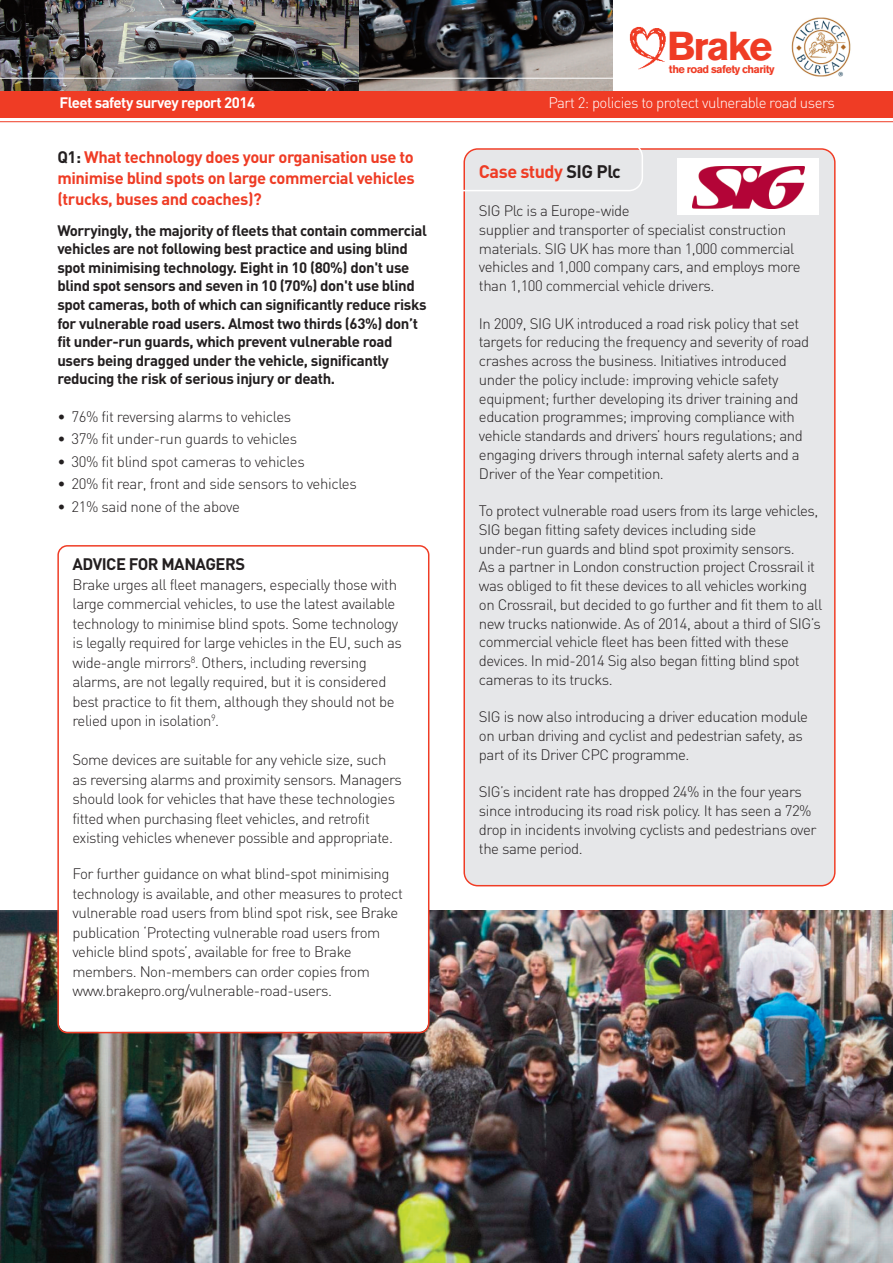
<style>
.page{position:relative;width:893px;height:1263px;background:#fff}
.page>*{position:absolute;margin:0;border:0;box-sizing:border-box;transform-origin:0 0}
.t1{font:700 40.05px "Akzidenz Grotesk BQ";letter-spacing:-.05em;color:#ef3c25}
.t2{font:700 18px "DIN";letter-spacing:-.025em;color:#ef3c25}
.t3{font:700 16.5px/21px "DIN";letter-spacing:-.025em;color:#ef3c25;text-align:justify}
.t4{font:700 16.5px "DIN";letter-spacing:-.03em;color:#231f20}
.t5{font:300 15px/18.8px "DIN";letter-spacing:-.03em;color:#231f20}
.t6{font:700 15px/18.6px "DIN";letter-spacing:-.025em;color:#231f20}
.t7{font:300 15px "DIN";letter-spacing:-.035em;color:#fff}
.t8{font:700 15px "DIN";letter-spacing:-.035em;color:#fff}
.t9{font:700 10.95px "Akzidenz Grotesk BQ";letter-spacing:-.05em;color:#ef3c25}
.s1{color:#231f20}
</style>
<div class="page">
<img style="left:358px;top:0;width:254px;height:91px">
<img style="left:0;top:0;width:358px;height:91px">
<div style="left:0;top:91px;width:893px;height:27px;background:#ef3c25"></div>
<hr style="left:0;top:78px;width:893px;height:1px;background:#fff">
<hr style="left:0;top:121px;width:893px;height:1px;background:#ef3c25">
<img style="left:791px;top:17px;width:60px;height:60px">
<img style="left:629px;top:26px;width:37px;height:44px">
<div style="left:463px;top:148px;width:373px;height:738px;background:#e6e7e9"></div>
<svg style="left:463px;top:148px;width:180px;height:43px;background:#e7e1e2"></svg>
<div style="left:678px;top:158px;width:141px;height:57px;background:#fff"></div>
<img style="left:693px;top:166px;width:111px;height:43px">
<img style="left:0;top:910px;width:893px;height:353px">
<svg style="left:57px;top:545px;width:372px;height:488px"></svg>
<h1 class="t1" style="left:667px;top:24px;width:107px">Brake</h1>
<p class="t9" style="left:669px;top:63px;width:107px">the road safety charity</p>
<p class="t8" style="left:59px;top:94px;width:197px">Fleet safety survey report 2014</p>
<p class="t7" style="left:548px;top:94px;width:288px">Part 2: policies to protect vulnerable road users</p>
<p class="t3" style="left:57px;top:147px;width:359px"><span class="s1">Q1:</span> What technology does your organisation use to minimise blind spots on large commercial vehicles (trucks, buses and coaches)?</p>
<p class="t6" style="left:57px;top:221px;width:371px">Worryingly, the majority of fleets that contain commercial vehicles are not following best practice and using blind spot minimising technology. Eight in 10 (80%) don't use blind spot sensors and seven in 10 (70%) don't use blind spot cameras, both of which can significantly reduce risks for vulnerable road users. Almost two thirds (63%) don’t fit under-run guards, which prevent vulnerable road users being dragged under the vehicle, significantly reducing the risk of serious injury or death.</p>
<p class="t5" style="left:57px;top:407px;width:235px">• 76% fit reversing alarms to vehicles</p>
<p class="t5" style="left:57px;top:430px;width:241px">• 37% fit under-run guards to vehicles</p>
<p class="t5" style="left:57px;top:452px;width:249px">• 30% fit blind spot cameras to vehicles</p>
<p class="t5" style="left:57px;top:475px;width:301px">• 20% fit rear, front and side sensors to vehicles</p>
<p class="t5" style="left:57px;top:497px;width:184px">• 21% said none of the above</p>
<p class="t4" style="left:72px;top:555px;width:174px">ADVICE FOR MANAGERS</p>
<p class="t5" style="left:72px;top:575px;width:331px;line-height:19.5px">Brake urges all fleet managers, especially those with large commercial vehicles, to use the latest available technology to minimise blind spots. Some technology is legally required for large vehicles in the EU, such as wide-angle mirrors<sup>8</sup>. Others, including reversing alarms, are not legally required, but it is considered best practice to fit them, although they should not be relied upon in isolation<sup>9</sup>.</p>
<p class="t5" style="left:72px;top:750px;width:331px;line-height:19.5px">Some devices are suitable for any vehicle size, such as reversing alarms and proximity sensors. Managers should look for vehicles that have these technologies fitted when purchasing fleet vehicles, and retrofit existing vehicles whenever possible and appropriate.</p>
<p class="t5" style="left:72px;top:864px;width:332px;line-height:19.5px">For further guidance on what blind-spot minimising technology is available, and other measures to protect vulnerable road users from blind spot risk, see Brake publication ‘Protecting vulnerable road users from vehicle blind spots’, available for free to Brake members. Non-members can order copies from www.brakepro.org/vulnerable-road-users.</p>
<p class="t2" style="left:479px;top:161px;width:143px">Case study <span class="s1">SIG Plc</span></p>
<p class="t5" style="left:479px;top:201px;width:323px">SIG Plc is a Europe-wide<br>supplier and transporter of specialist construction materials. SIG UK has more than 1,000 commercial vehicles and 1,000 company cars, and employs more than 1,100 commercial vehicle drivers.</p>
<p class="t5" style="left:479px;top:314px;width:332px">In 2009, SIG UK introduced a road risk policy that set targets for reducing the frequency and severity of road crashes across the business. Initiatives introduced under the policy include: improving vehicle safety equipment; further developing its driver training and education programmes; improving compliance with vehicle standards and drivers’ hours regulations; and engaging drivers through internal safety alerts and a Driver of the Year competition.</p>
<p class="t5" style="left:479px;top:501px;width:345px">To protect vulnerable road users from its large vehicles, SIG began fitting safety devices including side under-run guards and blind spot proximity sensors.<br>As a partner in London construction project Crossrail it was obliged to fit these devices to all vehicles working on Crossrail, but decided to go further and fit them to all new trucks nationwide. As of 2014, about a third of SIG’s commercial vehicle fleet has been fitted with these devices. In mid-2014 Sig also began fitting blind spot cameras to its trucks.</p>
<p class="t5" style="left:479px;top:708px;width:331px">SIG is now also introducing a driver education module on urban driving and cyclist and pedestrian safety, as part of its Driver CPC programme.</p>
<p class="t5" style="left:479px;top:783px;width:339px">SIG’s incident rate has dropped 24% in the four years since introducing its road risk policy. It has seen a 72% drop in incidents involving cyclists and pedestrians over the same period.</p>
</div>
